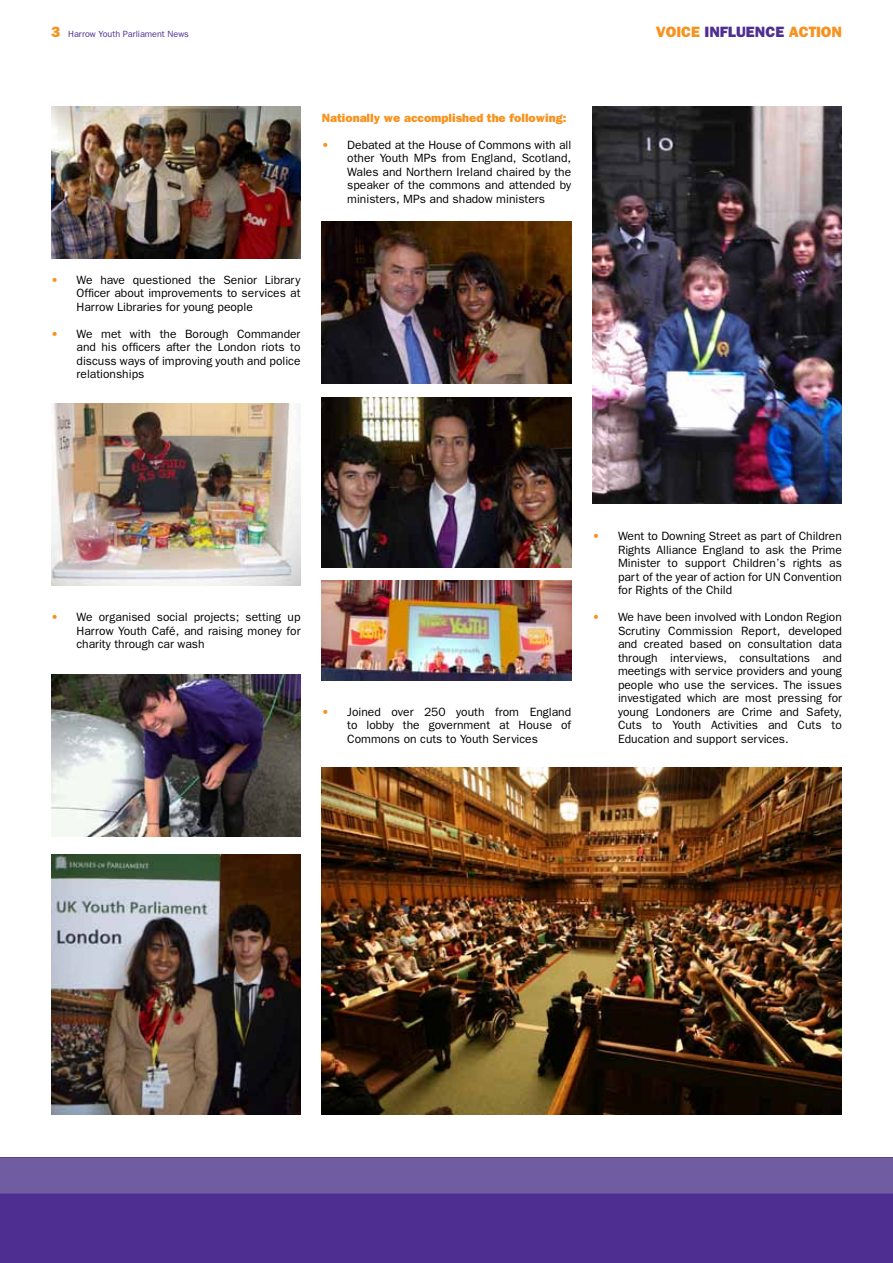
<style>
.page{position:relative;width:893px;height:1263px;background:#fff}
.page>*{position:absolute;margin:0;border:0;box-sizing:border-box;transform-origin:0 0}
.t1{font:800 15px "Franklin Gothic";color:#f7921e}
.t2{font:12px/13.5px "Franklin Gothic";color:#000;text-align:justify}
.t3{font:800 12px "Franklin Gothic";color:#f7921e}
.t4{font:9px "Franklin Gothic";color:#4e2f91}
.s1{font-weight:800;font-size:15px;color:#f7921e}
.s2{color:#4e2f91}
.s3{color:#f7921e}
</style>
<div class="page">
<div style="left:0;top:1157px;width:893px;height:106px;background:#4e2f91"></div>
<div style="left:0;top:1157px;width:893px;height:36px;background:#705ca1"></div>
<img style="left:322px;top:767px;width:520px;height:347px">
<img style="left:51px;top:106px;width:249px;height:153px">
<img style="left:51px;top:674px;width:249px;height:162px">
<img style="left:51px;top:404px;width:249px;height:181px">
<img style="left:322px;top:221px;width:249px;height:162px">
<img style="left:322px;top:398px;width:249px;height:169px">
<img style="left:322px;top:581px;width:249px;height:99px">
<img style="left:592px;top:106px;width:250px;height:398px">
<img style="left:51px;top:855px;width:249px;height:259px">
<p class="t4" style="left:51px;top:29px;width:139px"><span class="s1">3</span> Harrow Youth Parliament News</p>
<p class="t1" style="left:656px;top:23px;width:188px">Voice <span class="s2">Influence</span> Action</p>
<p class="t3" style="left:322px;top:110px;width:246px">Nationally we accomplished the following:</p>
<p class="t2" style="left:347px;top:137px;width:225px;text-indent:-26px"><span class="s3">•</span> Debated at the House of Commons with all other Youth MPs from England, Scotland, Wales and Northern Ireland chaired by the speaker of the commons and attended by ministers, MPs and shadow ministers</p>
<p class="t2" style="left:77px;top:272px;width:225px;text-indent:-26px"><span class="s3">•</span> We have questioned the Senior Library Officer about improvements to services at Harrow Libraries for young people</p>
<p class="t2" style="left:77px;top:326px;width:225px;text-indent:-26px"><span class="s3">•</span> We met with the Borough Commander and his officers after the London riots to discuss ways of improving youth and police relationships</p>
<p class="t2" style="left:77px;top:610px;width:225px;text-indent:-26px"><span class="s3">•</span> We organised social projects; setting up Harrow Youth Café, and raising money for charity through car wash</p>
<p class="t2" style="left:347px;top:704px;width:225px;text-indent:-26px"><span class="s3">•</span> Joined over 250 youth from England to lobby the government at House of Commons on cuts to Youth Services</p>
<p class="t2" style="left:618px;top:529px;width:225px;text-indent:-26px"><span class="s3">•</span> Went to Downing Street as part of Children Rights Alliance England to ask the Prime Minister to support Children’s rights as part of the year of action for UN Convention for Rights of the Child</p>
<p class="t2" style="left:618px;top:610px;width:225px;text-indent:-26px"><span class="s3">•</span> We have been involved with London Region Scrutiny Commission Report, developed and created based on consultation data through interviews, consultations and meetings with service providers and young people who use the services. The issues investigated which are most pressing for young Londoners are Crime and Safety, Cuts to Youth Activities and Cuts to Education and support services.</p>
</div>
